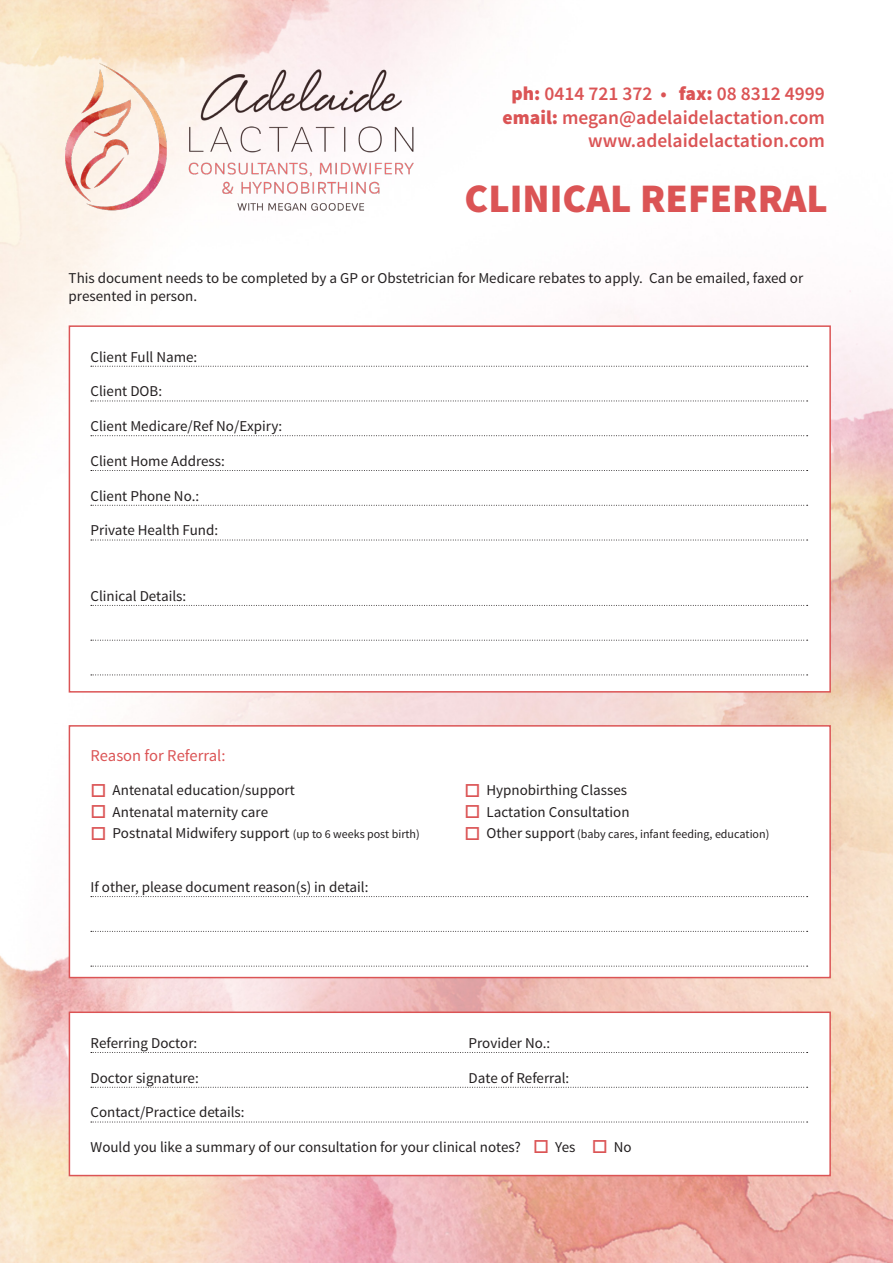
<style>
.page{position:relative;width:893px;height:1263px;background:#fff}
.page>*{position:absolute;margin:0;border:0;box-sizing:border-box;transform-origin:0 0}
.t1{font:900 40.5px "Source Sans Pro";color:#db5455}
.t2{font:600 19.5px "Source Sans Pro";color:#db5455}
.t3{font:16.5px "Source Sans Pro";color:#db5455}
.t4{font:15px/18px "Source Sans Pro";color:#231f20}
.t5{font:12px "Source Sans Pro";color:#231f20}
.s1{font-weight:900}
.s2{color:#db5455}
.s3{font-size:12px}
.s4{font-size:15px}
</style>
<div class="page">
<img style="left:0;top:0;width:893px;height:1263px">
<img style="left:66px;top:58px;width:348px;height:171px">
<div style="left:69px;top:325px;width:762px;height:368px;background:#fff;border:2px solid #db5455"></div>
<div style="left:69px;top:1011px;width:762px;height:165px;background:#fff;border:2px solid #db5455"></div>
<div style="left:69px;top:725px;width:762px;height:253px;background:#fff;border:2px solid #db5455"></div>
<svg style="left:91px;top:366px;width:717px;height:1px"></svg>
<svg style="left:91px;top:401px;width:717px;height:1px"></svg>
<svg style="left:91px;top:435px;width:717px;height:1px"></svg>
<svg style="left:91px;top:470px;width:717px;height:1px"></svg>
<svg style="left:91px;top:505px;width:717px;height:1px"></svg>
<svg style="left:91px;top:540px;width:717px;height:1px"></svg>
<svg style="left:91px;top:1052px;width:717px;height:1px"></svg>
<svg style="left:91px;top:1087px;width:717px;height:1px"></svg>
<svg style="left:91px;top:1121px;width:717px;height:1px"></svg>
<svg style="left:91px;top:896px;width:717px;height:1px"></svg>
<svg style="left:91px;top:931px;width:717px;height:1px"></svg>
<svg style="left:91px;top:966px;width:717px;height:1px"></svg>
<svg style="left:91px;top:605px;width:717px;height:1px"></svg>
<svg style="left:91px;top:640px;width:717px;height:1px"></svg>
<svg style="left:91px;top:674px;width:717px;height:1px"></svg>
<p class="t2" style="left:511px;top:82px;width:315px"><span class="s1">ph:</span> 0414 721 372 • <span class="s1">fax:</span> 08 8312 4999</p>
<p class="t2" style="left:503px;top:105px;width:324px"><span class="s1">email:</span> megan@adelaidelactation.com</p>
<p class="t2" style="left:588px;top:128px;width:238px">www.adelaidelactation.com</p>
<p class="t1" style="left:465px;top:172px;width:365px">CLINICAL REFERRAL</p>
<p class="t4" style="left:69px;top:270px;width:736px">This document needs to be completed by a GP or Obstetrician for Medicare rebates to apply. Can be emailed, faxed or presented in person.</p>
<h2 class="t4" style="left:91px;top:348px;width:108px">Client Full Name:</h2>
<h2 class="t4" style="left:91px;top:383px;width:73px">Client DOB:</h2>
<h2 class="t4" style="left:91px;top:417px;width:193px">Client Medicare/Ref No/Expiry:</h2>
<h2 class="t4" style="left:91px;top:452px;width:136px">Client Home Address:</h2>
<h2 class="t4" style="left:91px;top:487px;width:110px">Client Phone No.:</h2>
<h2 class="t4" style="left:91px;top:522px;width:129px">Private Health Fund:</h2>
<h2 class="t4" style="left:91px;top:587px;width:97px">Clinical Details:</h2>
<p class="t3" style="left:91px;top:745px;width:136px">Reason for Referral:</p>
<p class="t4" style="left:91px;top:781px;width:206px"><span class="s2">□</span> Antenatal education/support</p>
<p class="t4" style="left:91px;top:803px;width:179px"><span class="s2">□</span> Antenatal maternity care</p>
<p class="t4" style="left:91px;top:825px;width:331px"><span class="s2">□</span> Postnatal Midwifery support <span class="s3">(up to 6 weeks post birth)</span></p>
<h2 class="t4" style="left:91px;top:878px;width:279px">If other, please document reason(s) in detail:</h2>
<p class="t4" style="left:464px;top:781px;width:164px"><span class="s2">□</span> Hypnobirthing Classes</p>
<p class="t4" style="left:464px;top:803px;width:167px"><span class="s2">□</span> Lactation Consultation</p>
<p class="t5" style="left:464px;top:827px;width:306px"><span class="s2">□</span> <span class="s4">Other support</span> (baby cares, infant feeding, education)</p>
<h2 class="t4" style="left:91px;top:1034px;width:108px">Referring Doctor:</h2>
<h2 class="t4" style="left:469px;top:1034px;width:83px">Provider No.:</h2>
<h2 class="t4" style="left:91px;top:1069px;width:110px">Doctor signature:</h2>
<h2 class="t4" style="left:469px;top:1069px;width:102px">Date of Referral:</h2>
<h2 class="t4" style="left:91px;top:1104px;width:156px">Contact/Practice details:</h2>
<p class="t4" style="left:91px;top:1138px;width:543px">Would you like a summary of our consultation for your clinical notes? <span class="s2">□</span> Yes <span class="s2">□</span> No</p>
</div>
